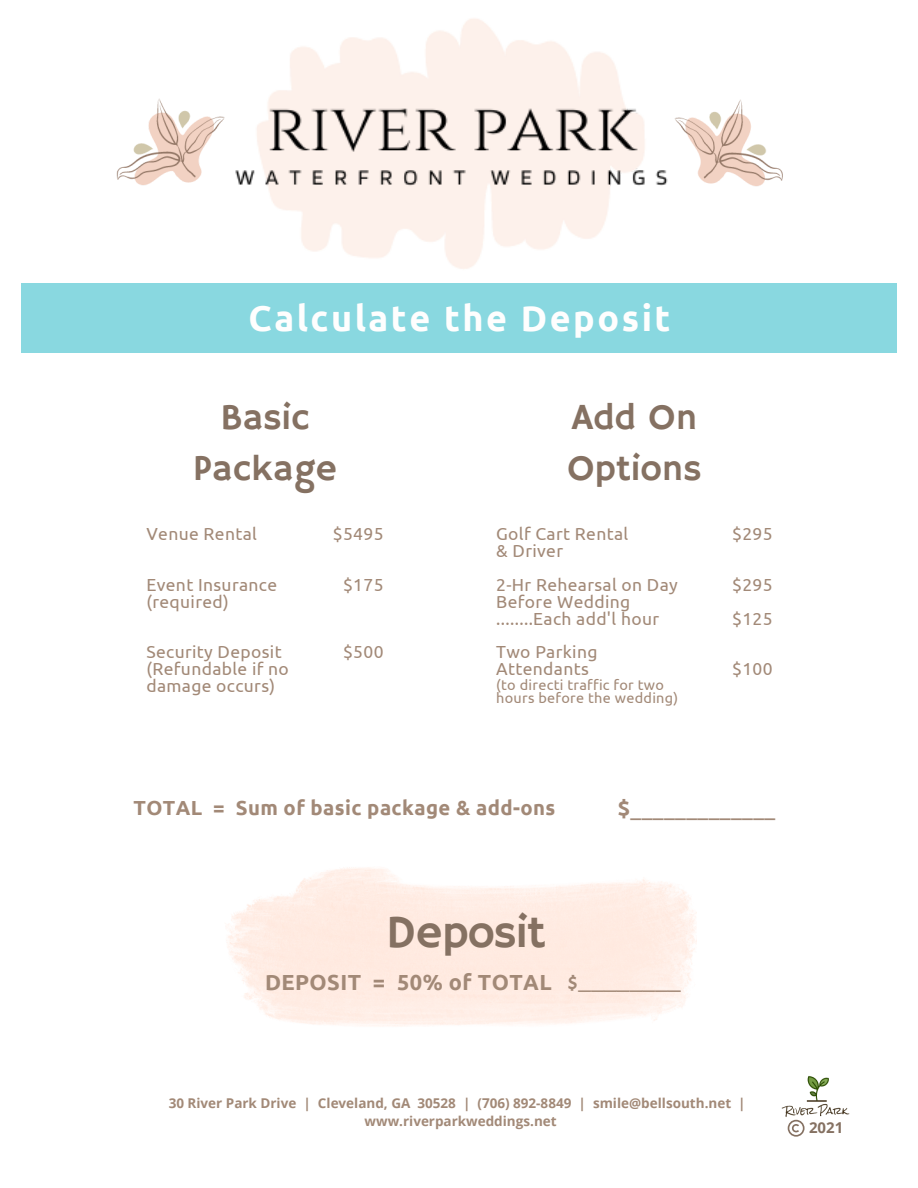
<style>
.page{position:relative;width:918px;height:1188px;background:#fff}
.page>*{position:absolute;margin:0;border:0;box-sizing:border-box;transform-origin:0 0}
.t1{font:46.2px "Hammersmith One";letter-spacing:-.02em;color:#857162}
.t2{font:36.75px "Hammersmith One";color:#857162}
.t3{font:700 35.85px "Ubuntu";letter-spacing:.07em;color:#fefefe}
.t4{font:700 21.75px "Ubuntu";letter-spacing:.02em;color:#a28977}
.t5{font:21.75px "Ubuntu";color:#a28977}
.t6{font:700 20.4px "Ubuntu";letter-spacing:.02em;color:#a28977}
.t7{font:18.75px "Hammersmith One";color:#a28977}
.t8{font:17.4px/16.8px "Ubuntu";letter-spacing:.02em;color:#a28977}
.t9{font:700 15px "Open Sans";color:#857162}
.t10{font:14.4px/13.5px "Ubuntu";letter-spacing:.02em;color:#a28977}
.t11{font:700 13.5px/18px "Open Sans";color:#a28977;text-align:center}
.s1{font-weight:700}
</style>
<div class="page">
<div style="left:22px;top:283px;width:875px;height:70px;background:#89d8e0"></div>
<svg style="left:788px;top:1129px;width:17px;height:8px"></svg>
<img style="left:235px;top:18px;width:433px;height:251px">
<img style="left:781px;top:1076px;width:69px;height:53px">
<img style="left:116px;top:98px;width:109px;height:88px">
<img style="left:674px;top:99px;width:109px;height:88px">
<p class="t3" style="left:249px;top:297px;width:423px">Calculate the Deposit</p>
<p class="t2" style="left:221px;top:396px;width:90px">Basic</p>
<p class="t2" style="left:193px;top:447px;width:145px">Package</p>
<p class="t8" style="left:146px;top:525px;width:112px">Venue Rental</p>
<p class="t8" style="left:146px;top:576px;width:132px">Event Insurance</p>
<p class="t8" style="left:146px;top:593px;width:84px">(required)</p>
<p class="t8" style="left:146px;top:643px;width:137px">Security Deposit</p>
<p class="t8" style="left:146px;top:660px;width:144px">(Refundable if no damage occurs)</p>
<p class="t8" style="left:333px;top:525px;width:52px">$5495</p>
<p class="t8" style="left:343px;top:576px;width:42px">$175</p>
<p class="t8" style="left:343px;top:643px;width:42px">$500</p>
<p class="t2" style="left:572px;top:396px;width:127px">Add On</p>
<p class="t2" style="left:567px;top:447px;width:136px">Options</p>
<p class="t8" style="left:496px;top:525px;width:134px">Golf Cart Rental</p>
<p class="t8" style="left:496px;top:542px;width:68px">&amp; Driver</p>
<p class="t8" style="left:496px;top:576px;width:183px">2-Hr Rehearsal on Day<br>Before Wedding</p>
<p class="t8" style="left:496px;top:610px;width:164px">........Each add'l hour</p>
<p class="t8" style="left:496px;top:643px;width:103px">Two Parking<br>Attendants</p>
<p class="t10" style="left:496px;top:678px;width:184px">(to directi traffic for two hours before the wedding)</p>
<p class="t8" style="left:732px;top:525px;width:42px">$295</p>
<p class="t8" style="left:732px;top:576px;width:42px">$295</p>
<p class="t8" style="left:732px;top:610px;width:42px">$125</p>
<p class="t8" style="left:732px;top:660px;width:42px">$100</p>
<p class="t6" style="left:134px;top:796px;width:423px">TOTAL = Sum of basic package &amp; add-ons</p>
<p class="t5" style="left:618px;top:795px;width:159px"><span class="s1">$</span>_____________</p>
<p class="t1" style="left:386px;top:905px;width:162px">Deposit</p>
<p class="t4" style="left:265px;top:970px;width:288px">DEPOSIT = 50% of TOTAL</p>
<p class="t7" style="left:567px;top:972px;width:115px">$________</p>
<p class="t11" style="left:169px;top:1094px;width:578px">30 River Park Drive | Cleveland, GA 30528 | (706) 892-8849 | smile@bellsouth.net | www.riverparkweddings.net</p>
<p class="t9" style="left:809px;top:1117px;width:36px">2021</p>
</div>
